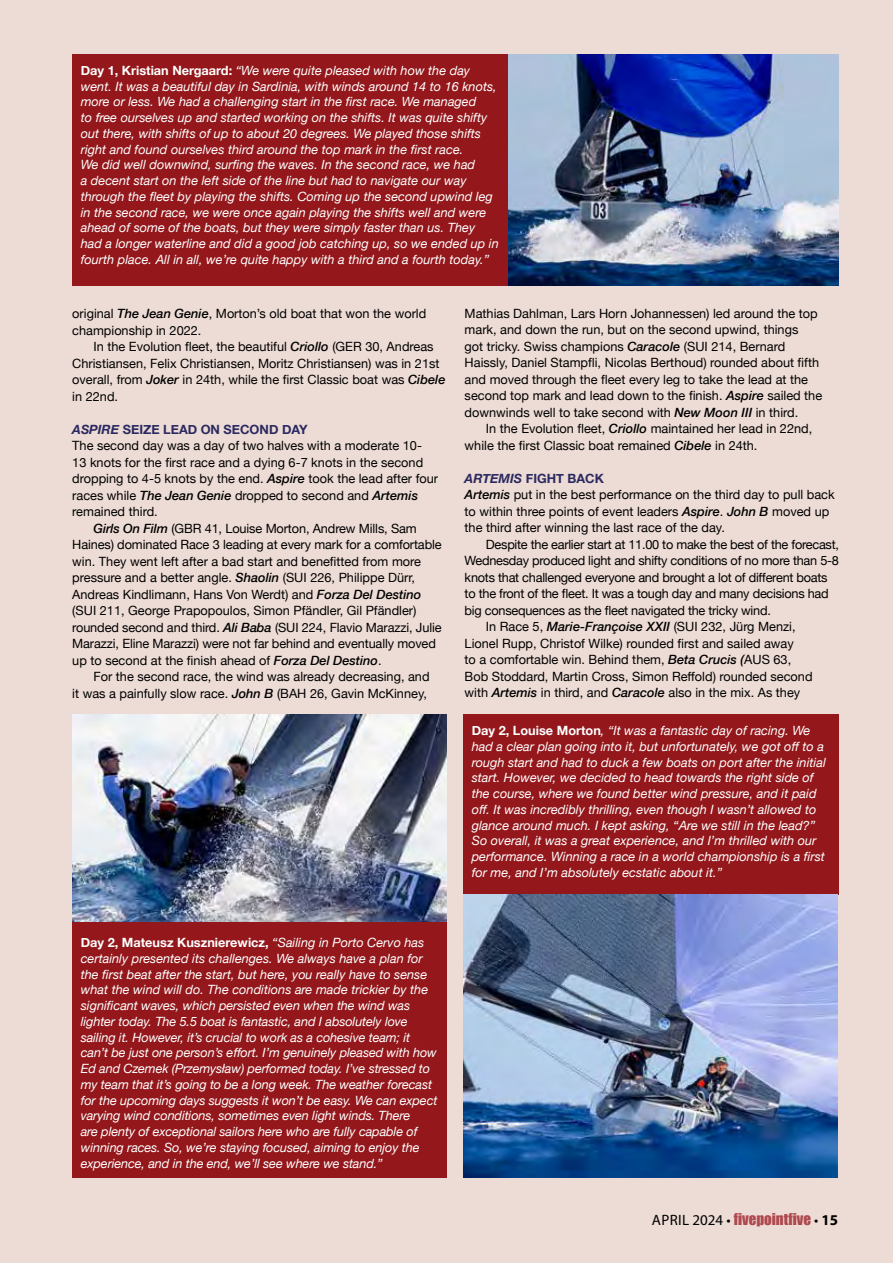
<style>
.page{position:relative;width:893px;height:1263px;background:#eddcd5}
.page>*{position:absolute;margin:0;border:0;box-sizing:border-box;transform-origin:0 0}
.t1{font:15px "Impact";color:#af484f}
.t2{font:italic 12.75px/15.8px "Helvetica Neue";color:#fff}
.t3{font:12.75px/16.5px "Helvetica Neue";color:#000}
.t4{font:12.75px "Helvetica Neue";letter-spacing:-.02em;color:#000}
.t5{font:700 12.75px "Helvetica Neue";color:#2b2960}
.s1{font-weight:700;font-style:normal}
.s2{font-weight:500;font-style:italic}
.s3{font-style:italic}
.s4{font-weight:700;font-style:italic;color:#2b2960}
.s5{font-weight:700;color:#2b2960}
.s6{font-family:"Myriad Pro";color:#000}
.s7{font-family:"Myriad Pro";font-weight:700;color:#000}
</style>
<div class="page">
<div style="left:72px;top:54px;width:437px;height:231px;background:#93171b"></div>
<img style="left:509px;top:54px;width:330px;height:231px">
<div style="left:72px;top:922px;width:374px;height:256px;background:#93171b"></div>
<img style="left:72px;top:714px;width:374px;height:207px">
<div style="left:463px;top:714px;width:376px;height:180px;background:#93171b"></div>
<img style="left:463px;top:895px;width:375px;height:283px">
<p class="t2" style="left:81px;top:63px;width:420px"><span class="s1">Day 1, Kristian Nergaard:</span> “We were quite pleased with how the day went. It was a beautiful day in Sardinia, with winds around 14 to 16 knots, more or less. We had a challenging start in the first race. We managed<br>to free ourselves up and started working on the shifts. It was quite shifty out there, with shifts of up to about 20 degrees. We played those shifts right and found ourselves third around the top mark in the first race.<br>We did well downwind, surfing the waves. In the second race, we had<br>a decent start on the left side of the line but had to navigate our way through the fleet by playing the shifts. Coming up the second upwind leg in the second race, we were once again playing the shifts well and were ahead of some of the boats, but they were simply faster than us. They had a longer waterline and did a good job catching up, so we ended up in fourth place. All in all, we’re quite happy with a third and a fourth today.”</p>
<p class="t3" style="left:72px;top:306px;width:355px">original <span class="s2">The Jean Genie</span>, Morton’s old boat that won the world championship in 2022.</p>
<p class="t3" style="left:72px;top:339px;width:375px;text-indent:21px">In the Evolution fleet, the beautiful <span class="s2">Criollo</span> (GER 30, Andreas Christiansen, Felix Christiansen, Moritz Christiansen) was in 21st overall, from <span class="s2">Joker</span> in 24th, while the first Classic boat was <span class="s2">Cibele </span>in 22nd.</p>
<p class="t5" style="left:72px;top:419px;width:237px"><span class="s3">ASPIRE</span> SEIZE LEAD ON SECOND DAY</p>
<p class="t3" style="left:72px;top:438px;width:351px">The second day was a day of two halves with a moderate 10-</p>
<p class="t3" style="left:72px;top:454px;width:352px">13 knots for the first race and a dying 6-7 knots in the second</p>
<p class="t3" style="left:72px;top:471px;width:367px">dropping to 4-5 knots by the end. <span class="s2">Aspire</span> took the lead after four</p>
<p class="t3" style="left:72px;top:487px;width:347px">races while <span class="s2">The Jean Genie</span> dropped to second and <span class="s2">Artemis</span></p>
<p class="t3" style="left:72px;top:504px;width:87px">remained third.</p>
<p class="t3" style="left:94px;top:520px;width:325px"><span class="s2">Girls On Film</span> (GBR 41, Louise Morton, Andrew Mills, Sam</p>
<p class="t3" style="left:72px;top:537px;width:371px">Haines) dominated Race 3 leading at every mark for a comfortable</p>
<p class="t3" style="left:72px;top:553px;width:350px">win. They went left after a bad start and benefitted from more</p>
<p class="t3" style="left:72px;top:570px;width:344px">pressure and a better angle. <span class="s2">Shaolin</span> (SUI 226, Philippe Dürr,</p>
<p class="t3" style="left:72px;top:586px;width:351px">Andreas Kindlimann, Hans Von Werdt) and <span class="s2">Forza Del Destino</span></p>
<p class="t3" style="left:72px;top:603px;width:346px">(SUI 211, George Prapopoulos, Simon Pfändler, Gil Pfändler)</p>
<p class="t3" style="left:72px;top:619px;width:371px">rounded second and third. <span class="s2">Ali Baba</span> (SUI 224, Flavio Marazzi, Julie</p>
<p class="t3" style="left:72px;top:636px;width:365px">Marazzi, Eline Marazzi) were not far behind and eventually moved</p>
<p class="t3" style="left:72px;top:652px;width:311px">up to second at the finish ahead of <span class="s2">Forza Del Destino</span>.</p>
<p class="t3" style="left:94px;top:669px;width:338px">For the second race, the wind was already decreasing, and</p>
<p class="t3" style="left:72px;top:685px;width:356px">it was a painfully slow race. <span class="s2">John B</span> (BAH 26, Gavin McKinney,</p>
<p class="t3" style="left:465px;top:306px;width:359px">Mathias Dahlman, Lars Horn Johannessen) led around the top mark, and down the run, but on the second upwind, things<br>got tricky. Swiss champions <span class="s2">Caracole</span> (SUI 214, Bernard Haissly, Daniel Stampfli, Nicolas Berthoud) rounded about fifth and moved through the fleet every leg to take the lead at the second top mark and lead down to the finish. <span class="s2">Aspire</span> sailed the downwinds well to take second with <span class="s2">New Moon III</span> in third.</p>
<p class="t3" style="left:465px;top:421px;width:349px;text-indent:21px">In the Evolution fleet, <span class="s2">Criollo</span> maintained her lead in 22nd, while the first Classic boat remained <span class="s2">Cibele</span> in 24th.</p>
<p class="t3" style="left:465px;top:471px;width:372px"><span class="s4">ARTEMIS</span> <span class="s5">FIGHT BACK<br></span><span class="s2">Artemis</span> put in the best performance on the third day to pull back to within three points of event leaders <span class="s2">Aspire</span>. <span class="s2">John B</span> moved up the third after winning the last race of the day.</p>
<p class="t4" style="left:486px;top:535px;width:355px">Despite the earlier start at 11.00 to make the best of the forecast,</p>
<p class="t4" style="left:465px;top:552px;width:376px">Wednesday produced light and shifty conditions of no more than 5-8</p>
<p class="t4" style="left:465px;top:568px;width:364px">knots that challenged everyone and brought a lot of different boats</p>
<p class="t4" style="left:465px;top:585px;width:366px">to the front of the fleet. It was a tough day and many decisions had</p>
<p class="t4" style="left:465px;top:601px;width:308px">big consequences as the fleet navigated the tricky wind.</p>
<p class="t3" style="left:486px;top:619px;width:311px">In Race 5, <span class="s2">Marie-Françoise XXII</span> (SUI 232, Jürg Menzi,</p>
<p class="t3" style="left:465px;top:636px;width:331px">Lionel Rupp, Christof Wilke) rounded first and sailed away</p>
<p class="t3" style="left:465px;top:652px;width:328px">to a comfortable win. Behind them, <span class="s2">Beta Crucis (</span>AUS 63,</p>
<p class="t3" style="left:465px;top:669px;width:349px">Bob Stoddard, Martin Cross, Simon Reffold) rounded second</p>
<p class="t3" style="left:465px;top:685px;width:337px">with <span class="s2">Artemis</span> in third, and <span class="s2">Caracole</span> also in the mix. As they</p>
<p class="t2" style="left:472px;top:723px;width:356px"><span class="s1">Day 2, Louise Morton</span>, “It was a fantastic day of racing. We had a clear plan going into it, but unfortunately, we got off to a rough start and had to duck a few boats on port after the initial start. However, we decided to head towards the right side of the course, where we found better wind pressure, and it paid off. It was incredibly thrilling, even though I wasn’t allowed to glance around much. I kept asking, “Are we still in the lead?” So overall, it was a great experience, and I’m thrilled with our performance. Winning a race in a world championship is a first for me, and I’m absolutely ecstatic about it.”</p>
<p class="t2" style="left:81px;top:935px;width:358px"><span class="s1">Day 2, Mateusz Kusznierewicz,</span> “Sailing in Porto Cervo has certainly presented its challenges. We always have a plan for the first beat after the start, but here, you really have to sense what the wind will do. The conditions are made trickier by the significant waves, which persisted even when the wind was lighter today. The 5.5 boat is fantastic, and I absolutely love sailing it. However, it’s crucial to work as a cohesive team; it can’t be just one person’s effort. I’m genuinely pleased with how Ed and Czemek (Przemysław) performed today. I’ve stressed to my team that it’s going to be a long week. The weather forecast for the upcoming days suggests it won’t be easy. We can expect varying wind conditions, sometimes even light winds. There<br>are plenty of exceptional sailors here who are fully capable of winning races. So, we’re staying focused, aiming to enjoy the experience, and in the end, we’ll see where we stand.”</p>
<p class="t1" style="left:652px;top:1207px;width:188px"><span class="s6">APRIL 2024 •</span> FIVEPOINTFIVE <span class="s6">•</span> <span class="s7">15</span></p>
</div>
